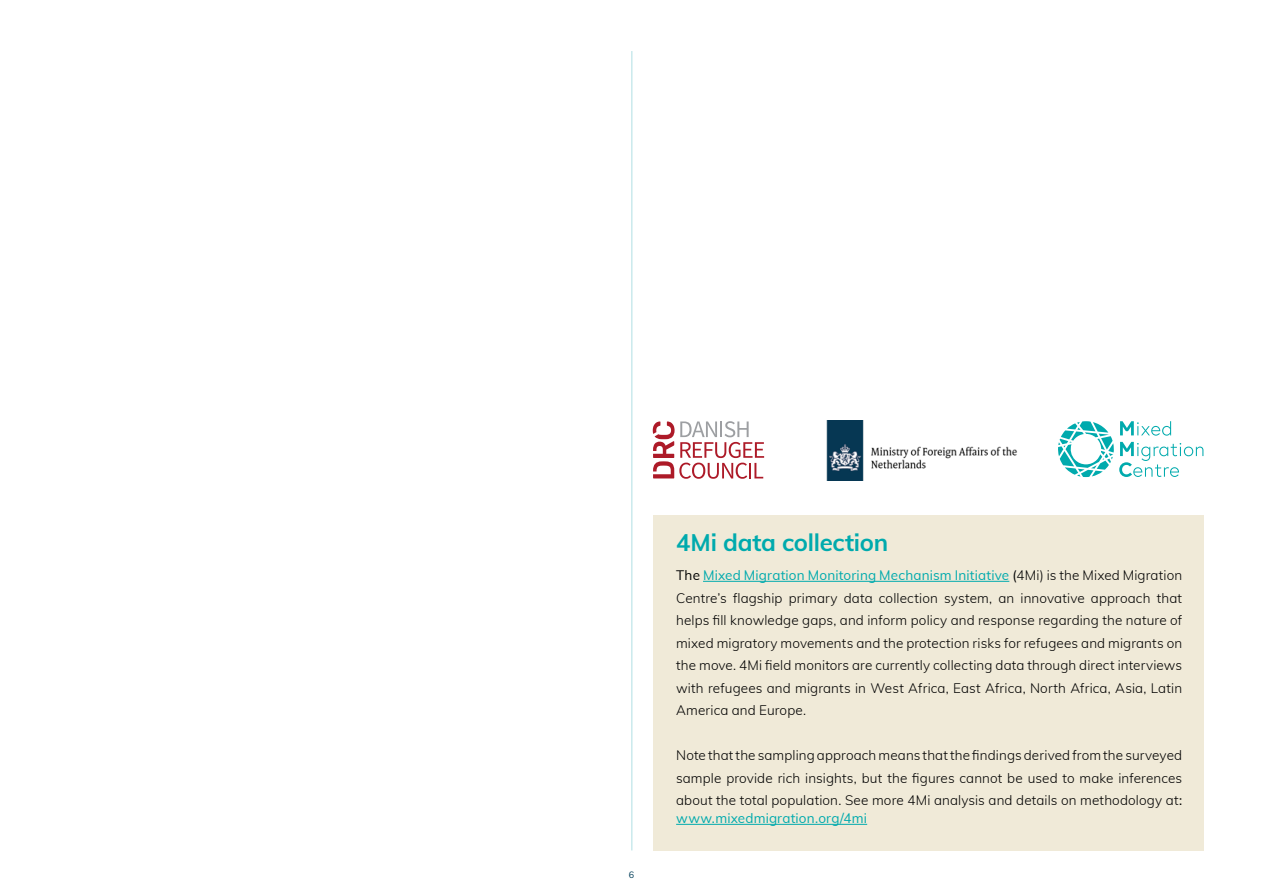
<style>
.page{position:relative;width:1263px;height:893px;background:#fff}
.page>*{position:absolute;margin:0;border:0;box-sizing:border-box;transform-origin:0 0}
.t1{font:700 24px "Muli";letter-spacing:-.01em;color:#00aaad}
.t2{font:300 13.5px/22.5px "Muli";letter-spacing:.01em;color:#000;text-align:justify}
.t3{font:13.5px "Muli";letter-spacing:.01em;color:#00aaad}
.t4{font:9px "Muli";color:#003d58}
.s1{font-weight:400}
.s2{font-weight:400;color:#00aaad}
</style>
<div class="page">
<hr style="left:631px;top:51px;width:1px;height:799px;background:#afdfe4">
<div style="left:653px;top:514px;width:550px;height:336px;background:#f0ead8"></div>
<hr style="left:703px;top:581px;width:306px;height:1px;background:#00aaad">
<hr style="left:676px;top:824px;width:191px;height:1px;background:#00aaad">
<svg style="left:1058px;top:421px;width:145px;height:56px"></svg>
<svg style="left:653px;top:421px;width:111px;height:58px"></svg>
<img style="left:826px;top:421px;width:191px;height:59px">
<p class="t4" style="left:629px;top:868px;width:7px">6</p>
<h1 class="t1" style="left:676px;top:525px;width:214px">4Mi data collection</h1>
<p class="t2" style="left:676px;top:564px;width:507px"><span class="s1">The</span> <span class="s2">Mixed Migration Monitoring Mechanism Initiative</span> <span class="s1">(</span>4Mi) is the Mixed Migration Centre’s flagship primary data collection system, an innovative approach that helps fill knowledge gaps, and inform policy and response regarding the nature of mixed migratory movements and the protection risks for refugees and migrants on the move. 4Mi field monitors are currently collecting data through direct interviews with refugees and migrants in West Africa, East Africa, North Africa, Asia, Latin America and Europe.</p>
<p class="t2" style="left:676px;top:744px;width:507px">Note that the sampling approach means that the findings derived from the surveyed sample provide rich insights, but the figures cannot be used to make inferences about the total population. See more 4Mi analysis and details on methodology at<span class="s1">:</span></p>
<p class="t3" style="left:676px;top:809px;width:193px">www.mixedmigration.org/4mi</p>
</div>
